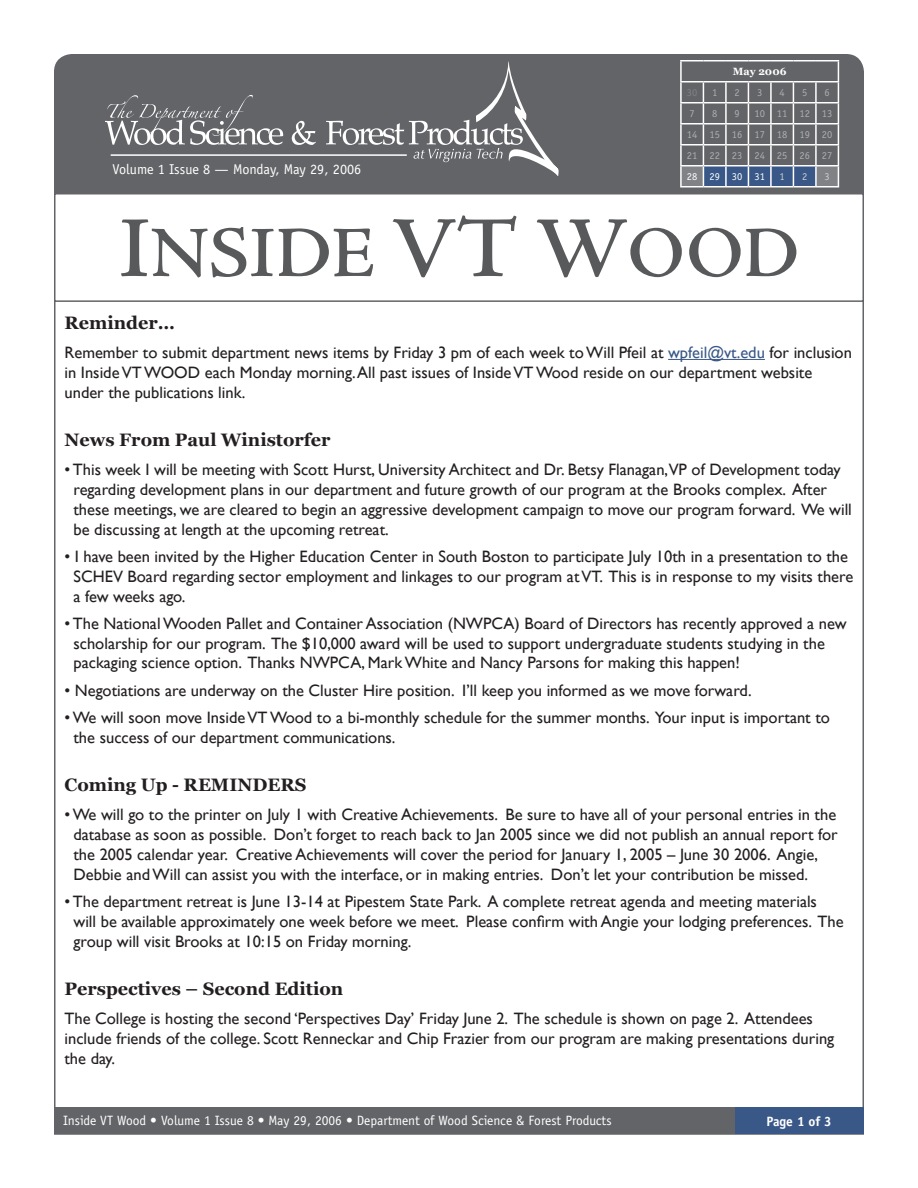
<style>
.page{position:relative;width:918px;height:1188px;background:#fff}
.page>*{position:absolute;margin:0;border:0;box-sizing:border-box;transform-origin:0 0}
.t1{font:600 75px "Adobe Jenson";color:#58595b}
.Header_12{font:700 18px "Georgia";color:#231f20}
.Bullet_Body_p5{font:16.5px/19.8px "Gill Sans";color:#231f20}
.Body_1p6{font:16.5px/19.8px "Gill Sans";color:#231f20}
.Body_p5{font:16.5px/19.8px "Gill Sans";color:#231f20}
.t2{font:14.25px "Officina Sans";color:#fff}
.t3{font:13.5px "Officina Sans";color:#fff}
.t4{font:700 13.5px "Officina Sans";letter-spacing:-.01em;color:#fff}
.t5{font:10.5px "Officina Sans";color:#acaeb0}
.t6{font:10.5px "Officina Sans";color:#fff}
.t7{font:700 10.5px "Georgia";color:#fff}
.t8{font:10.5px "Officina Sans";color:#ccced0}
.t9{font:10.5px "Officina Sans";color:#808285}
.s1{font-size:90px}
.s2{color:#395888}
</style>
<div class="page">
<hr style="left:668px;top:359px;width:97px;height:1px;background:#395888">
<div style="left:734px;top:1107px;width:130px;height:27px;background:#395888"></div>
<div style="left:54px;top:1107px;width:680px;height:27px;background:#636467"></div>
<div style="left:54px;top:54px;width:810px;height:139px;background:#636467"></div>
<svg style="left:105px;top:95px;width:178px;height:50px;background:#7d7e81"></svg>
<svg style="left:292px;top:121px;width:24px;height:24px"></svg>
<svg style="left:326px;top:62px;width:232px;height:114px;background:#717275"></svg>
<hr style="left:111px;top:154px;width:296px;height:2px;background:#fff">
<div style="left:54px;top:193px;width:810px;height:109px;border:2px solid #636467"></div>
<hr style="left:680px;top:60px;width:23px;height:2px;background:#fff">
<hr style="left:703px;top:60px;width:23px;height:2px;background:#fff">
<hr style="left:726px;top:60px;width:22px;height:2px;background:#fff">
<hr style="left:748px;top:60px;width:23px;height:2px;background:#fff">
<hr style="left:771px;top:60px;width:22px;height:2px;background:#fff">
<hr style="left:793px;top:60px;width:23px;height:2px;background:#fff">
<hr style="left:816px;top:60px;width:23px;height:2px;background:#fff">
<hr style="left:680px;top:186px;width:23px;height:2px;background:#fff">
<hr style="left:703px;top:186px;width:23px;height:2px;background:#fff">
<hr style="left:726px;top:186px;width:22px;height:2px;background:#fff">
<hr style="left:748px;top:186px;width:23px;height:2px;background:#fff">
<hr style="left:771px;top:186px;width:22px;height:2px;background:#fff">
<hr style="left:793px;top:186px;width:23px;height:2px;background:#fff">
<hr style="left:816px;top:186px;width:23px;height:2px;background:#fff">
<svg style="left:680px;top:62px;width:159px;height:125px;background:#73777f"></svg>
<p class="t7" style="left:733px;top:66px;width:55px">May 2006</p>
<p class="t9" style="left:687px;top:86px;width:12px">30</p>
<p class="t5" style="left:712px;top:86px;width:7px">1</p>
<p class="t5" style="left:735px;top:86px;width:7px">2</p>
<p class="t5" style="left:757px;top:86px;width:7px">3</p>
<p class="t5" style="left:780px;top:86px;width:7px">4</p>
<p class="t5" style="left:802px;top:86px;width:7px">5</p>
<p class="t5" style="left:825px;top:86px;width:7px">6</p>
<p class="t5" style="left:690px;top:107px;width:7px">7</p>
<p class="t5" style="left:712px;top:107px;width:7px">8</p>
<p class="t5" style="left:735px;top:107px;width:7px">9</p>
<p class="t5" style="left:754px;top:107px;width:12px">10</p>
<p class="t5" style="left:777px;top:107px;width:12px">11</p>
<p class="t5" style="left:799px;top:107px;width:12px">12</p>
<p class="t5" style="left:822px;top:107px;width:12px">13</p>
<p class="t5" style="left:687px;top:128px;width:12px">14</p>
<p class="t5" style="left:709px;top:128px;width:12px">15</p>
<p class="t5" style="left:732px;top:128px;width:12px">16</p>
<p class="t5" style="left:754px;top:128px;width:12px">17</p>
<p class="t5" style="left:777px;top:128px;width:12px">18</p>
<p class="t5" style="left:799px;top:128px;width:12px">19</p>
<p class="t5" style="left:822px;top:128px;width:12px">20</p>
<p class="t5" style="left:687px;top:149px;width:12px">21</p>
<p class="t5" style="left:709px;top:149px;width:12px">22</p>
<p class="t5" style="left:732px;top:149px;width:12px">23</p>
<p class="t5" style="left:754px;top:149px;width:12px">24</p>
<p class="t5" style="left:777px;top:149px;width:12px">25</p>
<p class="t5" style="left:799px;top:149px;width:12px">26</p>
<p class="t5" style="left:822px;top:149px;width:12px">27</p>
<p class="t6" style="left:687px;top:170px;width:12px">28</p>
<p class="t6" style="left:709px;top:170px;width:12px">29</p>
<p class="t6" style="left:732px;top:170px;width:12px">30</p>
<p class="t6" style="left:754px;top:170px;width:12px">31</p>
<p class="t8" style="left:780px;top:170px;width:7px">1</p>
<p class="t8" style="left:802px;top:170px;width:7px">2</p>
<p class="t8" style="left:825px;top:170px;width:7px">3</p>
<p class="t2" style="left:112px;top:161px;width:250px">Volume 1 Issue 8 — Monday, May 29, 2006</p>
<p class="t1" style="left:119px;top:213px;width:682px"><span class="s1">I</span>NSIDE <span class="s1">VT W</span>OOD</p>
<p class="Header_12" style="left:64px;top:313px;width:112px">Reminder…</p>
<p class="Body_1p6" style="left:64px;top:343px;width:789px">Remember to submit department news items by Friday 3 pm of each week to Will Pfeil at <span class="s2">wpfeil@vt.edu</span> for inclusion in Inside VT WOOD each Monday morning. All past issues of Inside VT Wood reside on our department website under the publications link.</p>
<p class="Header_12" style="left:64px;top:430px;width:268px">News From Paul Winistorfer</p>
<p class="Bullet_Body_p5" style="left:74px;top:460px;width:780px;text-indent:-9px">• This week I will be meeting with Scott Hurst, University Architect and Dr. Betsy Flanagan,VP of Development today regarding development plans in our department and future growth of our program at the Brooks complex. After these meetings, we are cleared to begin an aggressive development campaign to move our program forward. We will be discussing at length at the upcoming retreat.</p>
<p class="Bullet_Body_p5" style="left:74px;top:546px;width:781px;text-indent:-9px">• I have been invited by the Higher Education Center in South Boston to participate July 10th in a presentation to the<br>SCHEV Board regarding sector employment and linkages to our program at VT. This is in response to my visits there a few weeks ago.</p>
<p class="Bullet_Body_p5" style="left:74px;top:613px;width:775px;text-indent:-9px">• The National Wooden Pallet and Container Association (NWPCA) Board of Directors has recently approved a new scholarship for our program. The $10,000 award will be used to support undergraduate students studying in the packaging science option. Thanks NWPCA, Mark White and Nancy Parsons for making this happen!</p>
<p class="Bullet_Body_p5" style="left:64px;top:680px;width:689px">• Negotiations are underway on the Cluster Hire position. I’ll keep you informed as we move forward.</p>
<p class="Bullet_Body_p5" style="left:74px;top:707px;width:758px;text-indent:-9px">• We will soon move Inside VT Wood to a bi-monthly schedule for the summer months. Your input is important to the success of our department communications.</p>
<p class="Header_12" style="left:64px;top:775px;width:244px">Coming Up - REMINDERS</p>
<p class="Bullet_Body_p5" style="left:74px;top:805px;width:766px;text-indent:-9px">• We will go to the printer on July 1 with Creative Achievements. Be sure to have all of your personal entries in the database as soon as possible. Don’t forget to reach back to Jan 2005 since we did not publish an annual report for the 2005 calendar year. Creative Achievements will cover the period for January 1, 2005 – June 30 2006. Angie, Debbie and Will can assist you with the interface, or in making entries. Don’t let your contribution be missed.</p>
<p class="Bullet_Body_p5" style="left:74px;top:891px;width:772px;text-indent:-9px">• The department retreat is June 13-14 at Pipestem State Park. A complete retreat agenda and meeting materials will be available approximately one week before we meet. Please confirm with Angie your lodging preferences. The group will visit Brooks at 10:15 on Friday morning.</p>
<p class="Header_12" style="left:64px;top:979px;width:280px">Perspectives – Second Edition</p>
<p class="Body_p5" style="left:64px;top:1008px;width:771px">The College is hosting the second ‘Perspectives Day’ Friday June 2. The schedule is shown on page 2. Attendees include friends of the college. Scott Renneckar and Chip Frazier from our program are making presentations during the day.</p>
<p class="t3" style="left:63px;top:1113px;width:550px">Inside VT Wood • Volume 1 Issue 8 • May 29, 2006 • Department of Wood Science &amp; Forest Products</p>
<p class="t4" style="left:767px;top:1113px;width:67px">Page 1 of 3</p>
</div>
